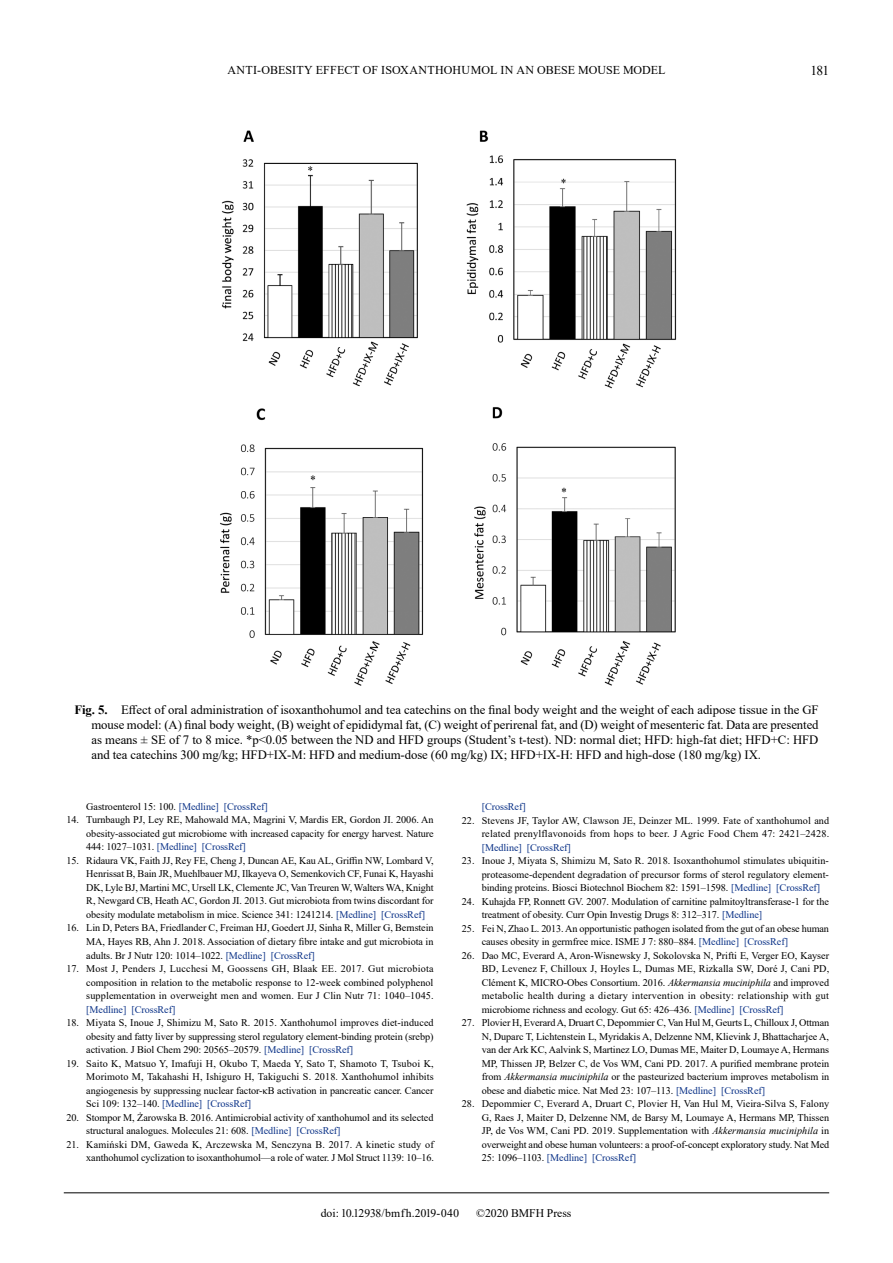
<style>
.page{position:relative;width:893px;height:1263px;background:#fff}
.page>*{position:absolute;margin:0;border:0;box-sizing:border-box;transform-origin:0 0}
.t1{font:13.5px "Times New Roman";color:#000}
.t2{font:12.75px/15px "Times New Roman";letter-spacing:-.005em;color:#000;text-align:justify}
.t3{font:12px "Times New Roman";letter-spacing:.005em;color:#000}
.t4{font:11.7px "Times New Roman";letter-spacing:-.005em;color:#000}
.t5{font:10.2px/13.5px "Times New Roman";letter-spacing:-.01em;color:#000;text-align:justify}
.t6{font:10.2px/13.5px "Times New Roman";letter-spacing:.015em;color:#000;text-align:right}
.t7{font:10.2px "Times New Roman";letter-spacing:-.01em;color:#0c3388}
.s1{font-weight:700}
.s2{color:#0c3388}
.s3{font-style:italic}
</style>
<div class="page">
<hr style="left:64px;top:1192px;width:765px;height:1px;background:#000">
<img style="left:220px;top:130px;width:456px;height:556px">
<p class="t3" style="left:227px;top:61px;width:440px">ANTI-OBESITY EFFECT OF ISOXANTHOHUMOL IN AN OBESE MOUSE MODEL</p>
<h1 class="t1" style="left:810px;top:61px;width:20px">181</h1>
<p class="t2" style="left:91px;top:702px;width:729px;text-indent:-17px"><span class="s1">Fig. 5.</span> Effect of oral administration of isoxanthohumol and tea catechins on the final body weight and the weight of each adipose tissue in the GF mouse model: (A) final body weight, (B) weight of epididymal fat, (C) weight of perirenal fat, and (D) weight of mesenteric fat. Data are presented as means ± SE of 7 to 8 mice. *p&lt;0.05 between the ND and HFD groups (Student’s t-test). ND: normal diet; HFD: high-fat diet; HFD+C: HFD and tea catechins 300 mg/kg; HFD+IX-M: HFD and medium-dose (60 mg/kg) IX; HFD+IX-H: HFD and high-dose (180 mg/kg) IX.</p>
<p class="t5" style="left:86px;top:799px;width:183px">Gastroenterol 15: 100. <span class="s2">[Medline] [CrossRef]</span></p>
<p class="t5" style="left:86px;top:813px;width:349px;text-indent:-20px">14. Turnbaugh PJ, Ley RE, Mahowald MA, Magrini V, Mardis ER, Gordon JI. 2006. An obesity-associated gut microbiome with increased capacity for energy harvest. Nature 444: 1027–1031. <span class="s2">[Medline] [CrossRef]</span></p>
<p class="t5" style="left:86px;top:853px;width:349px;text-indent:-20px">15. Ridaura VK, Faith JJ, Rey FE, Cheng J, Duncan AE, Kau AL, Griffin NW, Lombard V, Henrissat B, Bain JR, Muehlbauer MJ, Ilkayeva O, Semenkovich CF, Funai K, Hayashi DK, Lyle BJ, Martini MC, Ursell LK, Clemente JC, Van Treuren W, Walters WA, Knight R, Newgard CB, Heath AC, Gordon JI. 2013. Gut microbiota from twins discordant for obesity modulate metabolism in mice. Science 341: 1241214. <span class="s2">[Medline] [CrossRef]</span></p>
<p class="t5" style="left:86px;top:921px;width:349px;text-indent:-20px">16. Lin D, Peters BA, Friedlander C, Freiman HJ, Goedert JJ, Sinha R, Miller G, Bernstein MA, Hayes RB, Ahn J. 2018. Association of dietary fibre intake and gut microbiota in adults. Br J Nutr 120: 1014–1022. <span class="s2">[Medline] [CrossRef]</span></p>
<p class="t5" style="left:86px;top:961px;width:349px;text-indent:-20px">17. Most J, Penders J, Lucchesi M, Goossens GH, Blaak EE. 2017. Gut microbiota composition in relation to the metabolic response to 12-week combined polyphenol supplementation in overweight men and women. Eur J Clin Nutr 71: 1040–1045.</p>
<p class="t7" style="left:86px;top:1002px;width:91px">[Medline] [CrossRef]</p>
<p class="t5" style="left:86px;top:1015px;width:349px;text-indent:-20px">18. Miyata S, Inoue J, Shimizu M, Sato R. 2015. Xanthohumol improves diet-induced obesity and fatty liver by suppressing sterol regulatory element-binding protein (srebp) activation. J Biol Chem 290: 20565–20579. <span class="s2">[Medline] [CrossRef]</span></p>
<p class="t5" style="left:86px;top:1056px;width:349px;text-indent:-20px">19. Saito K, Matsuo Y, Imafuji H, Okubo T, Maeda Y, Sato T, Shamoto T, Tsuboi K, Morimoto M, Takahashi H, Ishiguro H, Takiguchi S. 2018. Xanthohumol inhibits angiogenesis by suppressing nuclear factor-κB activation in pancreatic cancer. Cancer Sci 109: 132–140. <span class="s2">[Medline] [CrossRef]</span></p>
<p class="t5" style="left:86px;top:1110px;width:349px;text-indent:-20px">20. Stompor M, Żarowska B. 2016. Antimicrobial activity of xanthohumol and its selected structural analogues. Molecules 21: 608. <span class="s2">[Medline] [CrossRef]</span></p>
<p class="t5" style="left:66px;top:1137px;width:369px;text-align:right">21. Kamiński DM, Gaweda K, Arczewska M, Senczyna B. 2017. A kinetic study of xanthohumol cyclization to isoxanthohumol—a role of water. J Mol Struct 1139: 10–16.</p>
<p class="t7" style="left:482px;top:799px;width:46px">[CrossRef]</p>
<p class="t6" style="left:462px;top:813px;width:369px">22. Stevens JF, Taylor AW, Clawson JE, Deinzer ML. 1999. Fate of xanthohumol and related prenylflavonoids from hops to beer. J Agric Food Chem 47: 2421–2428.</p>
<p class="t7" style="left:482px;top:840px;width:91px">[Medline] [CrossRef]</p>
<p class="t5" style="left:482px;top:853px;width:349px;text-indent:-20px">23. Inoue J, Miyata S, Shimizu M, Sato R. 2018. Isoxanthohumol stimulates ubiquitin&shy;proteasome-dependent degradation of precursor forms of sterol regulatory element&shy;binding proteins. Biosci Biotechnol Biochem 82: 1591–1598. <span class="s2">[Medline] [CrossRef]</span></p>
<p class="t5" style="left:482px;top:894px;width:349px;text-indent:-20px">24. Kuhajda FP, Ronnett GV. 2007. Modulation of carnitine palmitoyltransferase-1 for the treatment of obesity. Curr Opin Investig Drugs 8: 312–317. <span class="s2">[Medline]</span></p>
<p class="t5" style="left:482px;top:921px;width:349px;text-indent:-20px">25. Fei N, Zhao L. 2013. An opportunistic pathogen isolated from the gut of an obese human causes obesity in germfree mice. ISME J 7: 880–884. <span class="s2">[Medline] [CrossRef]</span></p>
<p class="t5" style="left:482px;top:948px;width:349px;text-indent:-20px">26. Dao MC, Everard A, Aron-Wisnewsky J, Sokolovska N, Prifti E, Verger EO, Kayser BD, Levenez F, Chilloux J, Hoyles L, Dumas ME, Rizkalla SW, Doré J, Cani PD, Clément K, MICRO-Obes Consortium. 2016. <span class="s3">Akkermansia muciniphila</span> and improved metabolic health during a dietary intervention in obesity: relationship with gut microbiome richness and ecology. Gut 65: 426–436. <span class="s2">[Medline] [CrossRef]</span></p>
<p class="t5" style="left:482px;top:1016px;width:349px;text-indent:-20px">27. Plovier H, Everard A, Druart C, Depommier C, Van Hul M, Geurts L, Chilloux J, Ottman N, Duparc T, Lichtenstein L, Myridakis A, Delzenne NM, Klievink J, Bhattacharjee A, van der Ark KC, Aalvink S, Martinez LO, Dumas ME, Maiter D, Loumaye A, Hermans MP, Thissen JP, Belzer C, de Vos WM, Cani PD. 2017. A purified membrane protein from <span class="s3">Akkermansia muciniphila</span> or the pasteurized bacterium improves metabolism in obese and diabetic mice. Nat Med 23: 107–113. <span class="s2">[Medline] [CrossRef]</span></p>
<p class="t5" style="left:482px;top:1097px;width:349px;text-indent:-20px">28. Depommier C, Everard A, Druart C, Plovier H, Van Hul M, Vieira-Silva S, Falony G, Raes J, Maiter D, Delzenne NM, de Barsy M, Loumaye A, Hermans MP, Thissen JP, de Vos WM, Cani PD. 2019. Supplementation with <span class="s3">Akkermansia muciniphila</span> in overweight and obese human volunteers: a proof-of-concept exploratory study. Nat Med 25: 1096–1103. <span class="s2">[Medline] [CrossRef]</span></p>
<p class="t4" style="left:321px;top:1205px;width:140px">doi: 10.12938/bmfh.2019-040</p>
<p class="t4" style="left:476px;top:1205px;width:97px">©2020 BMFH Press</p>
</div>
